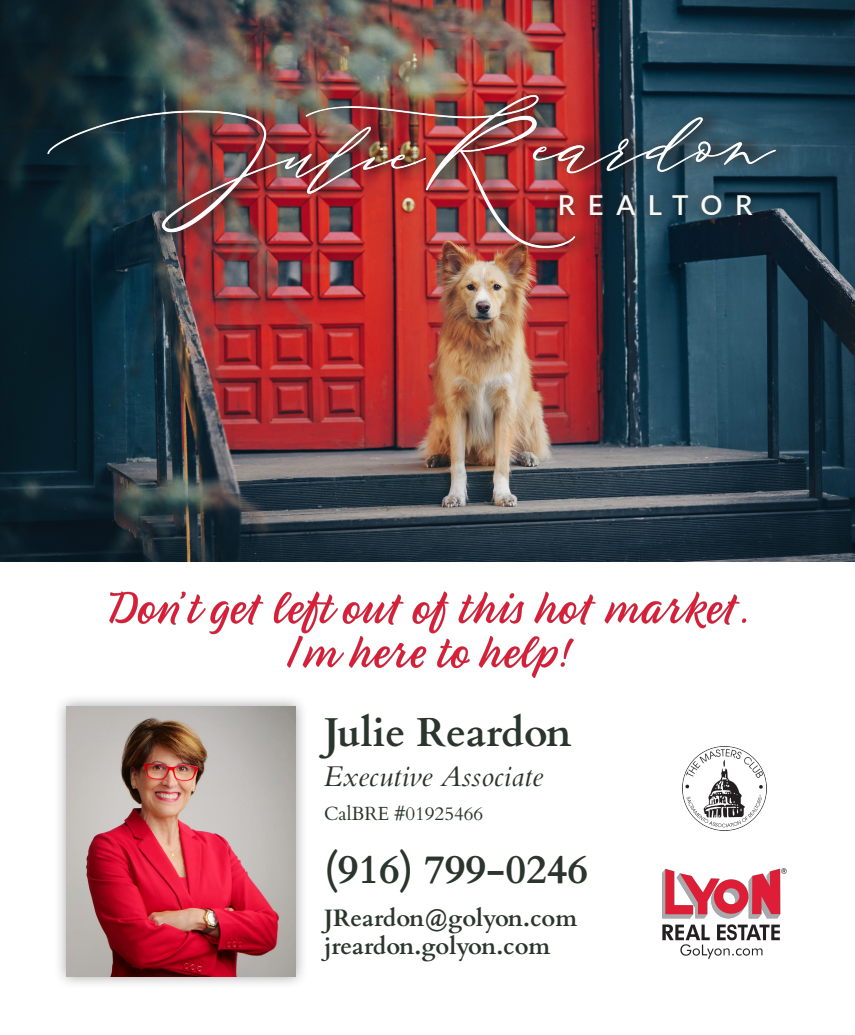
<style>
.page{position:relative;width:855px;height:1035px;background:#fff}
.page>*{position:absolute;margin:0;border:0;box-sizing:border-box;transform-origin:0 0}
.t1{font:700 40.25px "Cardo";color:#2a352c}
.t2{font:italic 28.5px "Cardo";color:#2a352c}
.t3{font:600 27.5px "Lato";letter-spacing:.46em;color:#f9f9f4}
.t4{font:700 23.75px "Cardo";color:#2a352c}
.t5{font:19px "Cardo";color:#2a352c}
</style>
<div class="page">
<img style="left:0;top:0;width:855px;height:562px">
<img style="left:662px;top:868px;width:125px;height:91px">
<img style="left:683px;top:747px;width:84px;height:84px">
<div style="left:54px;top:693px;width:254px;height:296px;background:#231f20;opacity:.41"></div>
<img style="left:67px;top:706px;width:229px;height:270px">
<img style="left:109px;top:591px;width:638px;height:86px">
<img style="left:43px;top:33px;width:744px;height:237px">
<div style="left:547px;top:183px;width:217px;height:45px;background:#231f20;opacity:.75"></div>
<p class="t3" style="left:558px;top:185px;width:196px">REALTOR</p>
<p class="t1" style="left:324px;top:700px;width:249px">Julie Reardon</p>
<p class="t2" style="left:324px;top:759px;width:221px">Executive Associate</p>
<p class="t5" style="left:324px;top:798px;width:161px">CalBRE #01925466</p>
<p class="t1" style="left:324px;top:837px;width:266px">(916) 799-0246</p>
<p class="t4" style="left:324px;top:898px;width:255px">JReardon@golyon.com</p>
<p class="t4" style="left:324px;top:927px;width:228px">jreardon.golyon.com</p>
</div>
